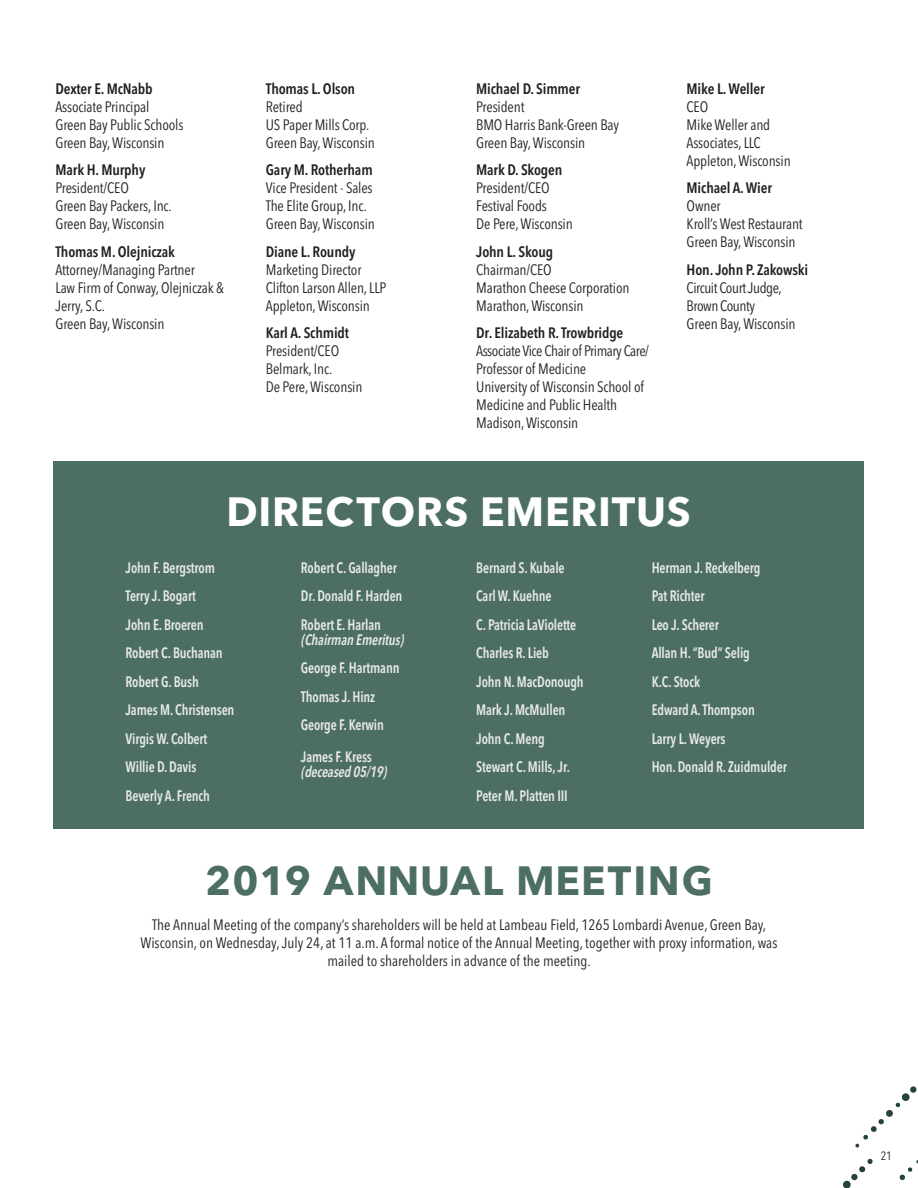
<style>
.page{position:relative;width:918px;height:1188px;background:#fff}
.page>*{position:absolute;margin:0;border:0;box-sizing:border-box;transform-origin:0 0}
.t1{font:700 40.5px "Avenir Next LT Pro";letter-spacing:.02em;color:#fff}
.t2{font:700 40.5px "Avenir Next LT Pro";letter-spacing:.03em;color:#4d6f62}
.t3{font:condensed 15px/18px "Avenir Next LT Pro";letter-spacing:-.01em;color:#231f20}
.t4{font:600 condensed 15px/28.5px "Avenir Next LT Pro";letter-spacing:-.01em;color:#e9eaeb;scale:.9 1}
.t5{font:600 condensed 15px "Avenir Next LT Pro";letter-spacing:-.01em;color:#231f20}
.t6{font:condensed 15px/18px "Avenir Next LT Pro";letter-spacing:-.03em;color:#231f20}
.t7{font:italic 600 condensed 15px "Avenir Next LT Pro";color:#e9eaeb;scale:.9 1}
.t8{font:condensed 12px "Avenir Next LT Pro";color:#231f20}
</style>
<div class="page">
<div style="left:53px;top:461px;width:811px;height:368px;background:#4d6f62"></div>
<svg style="left:855px;top:1086px;width:62px;height:62px"></svg>
<svg style="left:843px;top:1159px;width:30px;height:29px"></svg>
<svg style="left:899px;top:1160px;width:19px;height:20px"></svg>
<p class="t5" style="left:56px;top:79px;width:99px">Dexter E. McNabb</p>
<p class="t3" style="left:56px;top:98px;width:130px">Associate Principal<br>Green Bay Public Schools<br>Green Bay, Wisconsin</p>
<p class="t5" style="left:56px;top:161px;width:91px">Mark H. Murphy</p>
<p class="t3" style="left:56px;top:179px;width:118px">President/CEO<br>Green Bay Packers, Inc.<br>Green Bay, Wisconsin</p>
<p class="t5" style="left:56px;top:242px;width:121px">Thomas M. Olejniczak</p>
<p class="t3" style="left:56px;top:260px;width:170px">Attorney/Managing Partner<br>Law Firm of Conway, Olejniczak &amp;<br>Jerry, S.C.<br>Green Bay, Wisconsin</p>
<p class="t5" style="left:266px;top:79px;width:91px">Thomas L. Olson</p>
<p class="t3" style="left:266px;top:98px;width:111px">Retired<br>US Paper Mills Corp.<br>Green Bay, Wisconsin</p>
<p class="t5" style="left:266px;top:161px;width:108px">Gary M. Rotherham</p>
<p class="t3" style="left:266px;top:179px;width:111px">Vice President - Sales<br>The Elite Group, Inc.<br>Green Bay, Wisconsin</p>
<p class="t5" style="left:266px;top:242px;width:91px">Diane L. Roundy</p>
<p class="t3" style="left:266px;top:260px;width:122px">Marketing Director<br>Clifton Larson Allen, LLP<br>Appleton, Wisconsin</p>
<p class="t5" style="left:266px;top:324px;width:85px">Karl A. Schmidt</p>
<p class="t3" style="left:266px;top:342px;width:98px">President/CEO<br>Belmark, Inc.<br>De Pere, Wisconsin</p>
<p class="t5" style="left:476px;top:79px;width:105px">Michael D. Simmer</p>
<p class="t3" style="left:476px;top:98px;width:144px">President<br>BMO Harris Bank-Green Bay<br>Green Bay, Wisconsin</p>
<p class="t5" style="left:476px;top:161px;width:88px">Mark D. Skogen</p>
<p class="t3" style="left:476px;top:179px;width:98px">President/CEO<br>Festival Foods<br>De Pere, Wisconsin</p>
<p class="t5" style="left:476px;top:242px;width:78px">John L. Skoug</p>
<p class="t3" style="left:476px;top:260px;width:155px">Chairman/CEO<br>Marathon Cheese Corporation<br>Marathon, Wisconsin</p>
<p class="t5" style="left:476px;top:324px;width:149px">Dr. Elizabeth R. Trowbridge</p>
<p class="t3" style="left:476px;top:342px;width:174px">Associate Vice Chair of Primary Care/<br>Professor of Medicine<br>University of Wisconsin School of<br>Medicine and Public Health<br>Madison, Wisconsin</p>
<p class="t5" style="left:687px;top:79px;width:79px">Mike L. Weller</p>
<p class="t3" style="left:687px;top:98px;width:106px">CEO<br>Mike Weller and<br>Associates, LLC<br>Appleton, Wisconsin</p>
<p class="t5" style="left:687px;top:179px;width:87px">Michael A. Wier</p>
<p class="t3" style="left:687px;top:197px;width:118px">Owner<br>Kroll’s West Restaurant<br>Green Bay, Wisconsin</p>
<p class="t5" style="left:687px;top:260px;width:123px">Hon. John P. Zakowski</p>
<p class="t6" style="left:687px;top:278px;width:111px">Circuit Court Judge,<br>Brown County<br>Green Bay, Wisconsin</p>
<h1 class="t1" style="left:226px;top:487px;width:466px">DIRECTORS EMERITUS</h1>
<p class="t4" style="left:126px;top:553px;width:123px">John F. Bergstrom<br>Terry J. Bogart<br>John E. Broeren<br>Robert C. Buchanan<br>Robert G. Bush<br>James M. Christensen<br>Virgis W. Colbert<br>Willie D. Davis<br>Beverly A. French</p>
<p class="t4" style="left:301px;top:553px;width:114px">Robert C. Gallagher<br>Dr. Donald F. Harden<br>Robert E. Harlan</p>
<p class="t4" style="left:476px;top:553px;width:121px">Bernard S. Kubale<br>Carl W. Kuehne<br>C. Patricia LaViolette<br>Charles R. Lieb<br>John N. MacDonough<br>Mark J. McMullen<br>John C. Meng<br>Stewart C. Mills, Jr.<br>Peter M. Platten III</p>
<p class="t4" style="left:652px;top:553px;width:152px">Herman J. Reckelberg<br>Pat Richter<br>Leo J. Scherer<br>Allan H. “Bud” Selig<br>K.C. Stock<br>Edward A. Thompson<br>Larry L. Weyers<br>Hon. Donald R. Zuidmulder</p>
<p class="t7" style="left:301px;top:630px;width:119px">(Chairman Emeritus)</p>
<p class="t4" style="left:301px;top:653px;width:111px">George F. Hartmann<br>Thomas J. Hinz<br>George F. Kerwin</p>
<p class="t4" style="left:301px;top:743px;width:80px">James F. Kress</p>
<p class="t7" style="left:301px;top:763px;width:100px">(deceased 05/19)</p>
<h1 class="t2" style="left:205px;top:856px;width:509px">2019 ANNUAL MEETING</h1>
<p class="t3" style="left:140px;top:916px;width:639px;text-align:center">The Annual Meeting of the company’s shareholders will be held at Lambeau Field, 1265 Lombardi Avenue, Green Bay,<br>Wisconsin, on Wednesday, July 24, at 11 a.m. A formal notice of the Annual Meeting, together with proxy information, was mailed to shareholders in advance of the meeting.</p>
<p class="t8" style="left:881px;top:1149px;width:13px">21</p>
</div>
